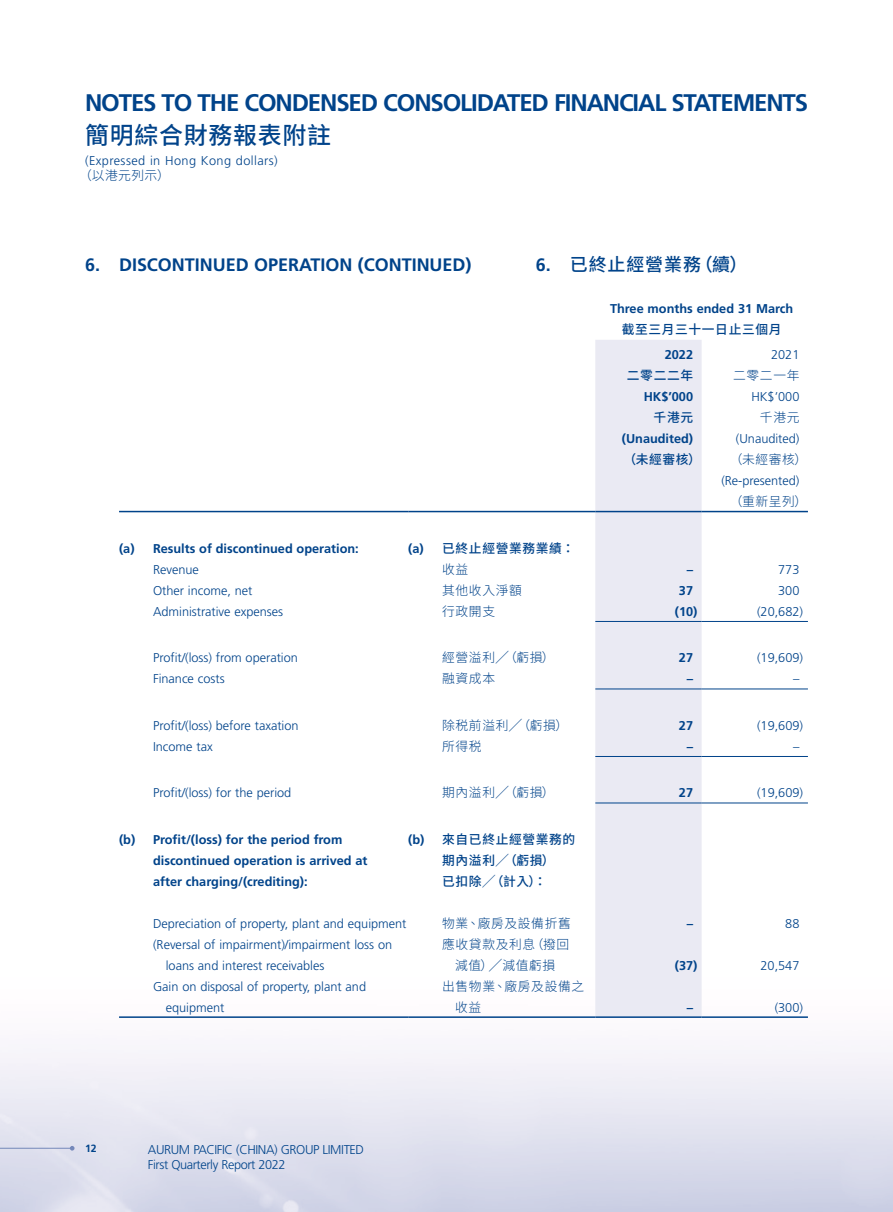
<style>
.page{position:relative;width:893px;height:1212px;background:#fff}
.page>*{position:absolute;margin:0;border:0;box-sizing:border-box;transform-origin:0 0}
.t1{font:700 24px "Frutiger LT Std";letter-spacing:-.045em;color:#00438a}
.t2{font:500 24px "Source Han Sans TC";letter-spacing:.03em;color:#00438a}
.Heading_1{font:700 18px "Frutiger LT Std";color:#00438a}
.C_Heading_1{font:500 18px "Source Han Sans TC";letter-spacing:.05em;color:#00438a}
.Body_Text{font:300 12.75px/21px "Frutiger LT Std";color:#00438a}
.Body_Text-2{font:700 12.75px/21px "Frutiger LT Std";color:#00438a}
.Body_Text-3{font:300 12.75px/21px "Source Han Sans TC";letter-spacing:.05em;color:#00438a;text-align:center}
.Body_Text-4{font:500 12.75px/21px "Source Han Sans TC";letter-spacing:.05em;color:#00438a}
.Body_Text-5{font:300 12.75px/15px "Frutiger LT Std";letter-spacing:-.03em;color:#00438a}
.Body_Text-6{font:300 12.75px "Frutiger LT Std";letter-spacing:.035em;color:#00438a}
.t3{font:700 10.5px "Frutiger LT Std";color:#00438a}
.s1{font-family:"Frutiger LT Std";font-weight:700}
</style>
<div class="page">
<svg style="left:70px;top:1146px;width:5px;height:4px"></svg>
<hr style="left:0;top:1148px;width:73px;height:1px;background:#7488b9">
<div style="left:595px;top:340px;width:107px;height:676px;background:#eaeaf3"></div>
<hr style="left:119px;top:511px;width:289px;height:1px;background:#00438a">
<hr style="left:408px;top:511px;width:187px;height:1px;background:#00438a">
<hr style="left:595px;top:511px;width:107px;height:1px;background:#00438a">
<hr style="left:702px;top:511px;width:106px;height:1px;background:#00438a">
<hr style="left:595px;top:621px;width:107px;height:1px;background:#00438a">
<hr style="left:702px;top:621px;width:106px;height:1px;background:#00438a">
<hr style="left:595px;top:688px;width:107px;height:1px;background:#00438a">
<hr style="left:702px;top:688px;width:106px;height:1px;background:#00438a">
<hr style="left:595px;top:756px;width:107px;height:1px;background:#00438a">
<hr style="left:702px;top:756px;width:106px;height:1px;background:#00438a">
<hr style="left:595px;top:802px;width:107px;height:1px;background:#00438a">
<hr style="left:702px;top:802px;width:106px;height:1px;background:#00438a">
<hr style="left:119px;top:1016px;width:289px;height:2px;background:#00438a">
<hr style="left:408px;top:1016px;width:187px;height:2px;background:#00438a">
<hr style="left:595px;top:1016px;width:107px;height:2px;background:#00438a">
<hr style="left:702px;top:1016px;width:106px;height:2px;background:#00438a">
<h1 class="t1" style="left:85px;top:89px;width:725px">NOTES TO THE CONDENSED CONSOLIDATED FINANCIAL STATEMENTS</h1>
<h1 class="t2" style="left:85px;top:121px;width:248px">簡明綜合財務報表附註</h1>
<p class="Body_Text-6" style="left:85px;top:153px;width:194px">(Expressed in Hong Kong dollars)</p>
<p class="Body_Text-3" style="left:79px;top:165px;width:92px">（以港元列示）</p>
<p class="Heading_1" style="left:85px;top:254px;width:388px">6. DISCONTINUED OPERATION (CONTINUED)</p>
<p class="C_Heading_1" style="left:536px;top:254px;width:213px"><span class="s1">6.</span> 已終止經營業務（續）</p>
<p class="Body_Text-2" style="left:610px;top:298px;width:185px">Three months ended 31 March</p>
<p class="Body_Text-4" style="left:622px;top:319px;width:161px">截至三月三十一日止三個月</p>
<p class="Body_Text-2" style="left:665px;top:344px;width:30px">2022</p>
<p class="Body_Text" style="left:771px;top:344px;width:30px">2021</p>
<p class="Body_Text-4" style="left:627px;top:365px;width:68px">二零二二年</p>
<p class="Body_Text-3" style="left:733px;top:365px;width:68px">二零二一年</p>
<p class="Body_Text-2" style="left:644px;top:386px;width:51px">HK$’000</p>
<p class="Body_Text" style="left:751px;top:386px;width:50px">HK$’000</p>
<p class="Body_Text-4" style="left:654px;top:407px;width:41px">千港元</p>
<p class="Body_Text-3" style="left:760px;top:407px;width:41px">千港元</p>
<p class="Body_Text-2" style="left:622px;top:428px;width:73px">(Unaudited)</p>
<p class="Body_Text" style="left:736px;top:428px;width:65px">(Unaudited)</p>
<p class="Body_Text-4" style="left:624px;top:449px;width:79px">（未經審核）</p>
<p class="Body_Text-3" style="left:730px;top:449px;width:79px">（未經審核）</p>
<p class="Body_Text" style="left:721px;top:470px;width:80px">(Re-presented)</p>
<p class="Body_Text-3" style="left:730px;top:491px;width:79px">（重新呈列）</p>
<p class="Body_Text-2" style="left:119px;top:538px;width:241px">(a) Results of discontinued operation:</p>
<p class="Body_Text-4" style="left:408px;top:538px;width:168px"><span class="s1">(a)</span> 已終止經營業務業績：</p>
<p class="Body_Text" style="left:153px;top:559px;width:47px">Revenue</p>
<p class="Body_Text-3" style="left:442px;top:559px;width:28px">收益</p>
<p class="Body_Text-2" style="left:687px;top:559px;width:8px">–</p>
<p class="Body_Text" style="left:778px;top:559px;width:23px">773</p>
<p class="Body_Text" style="left:153px;top:580px;width:101px">Other income, net</p>
<p class="Body_Text-3" style="left:442px;top:580px;width:81px">其他收入淨額</p>
<p class="Body_Text-2" style="left:679px;top:580px;width:16px">37</p>
<p class="Body_Text" style="left:778px;top:580px;width:23px">300</p>
<p class="Body_Text" style="left:153px;top:601px;width:132px">Administrative expenses</p>
<p class="Body_Text-3" style="left:442px;top:601px;width:54px">行政開支</p>
<p class="Body_Text-2" style="left:675px;top:601px;width:24px">(10)</p>
<p class="Body_Text" style="left:757px;top:601px;width:47px">(20,682)</p>
<p class="Body_Text" style="left:153px;top:647px;width:146px">Profit/(loss) from operation</p>
<p class="Body_Text-3" style="left:442px;top:647px;width:114px">經營溢利╱（虧損）</p>
<p class="Body_Text-2" style="left:679px;top:647px;width:16px">27</p>
<p class="Body_Text" style="left:757px;top:647px;width:47px">(19,609)</p>
<p class="Body_Text" style="left:153px;top:668px;width:73px">Finance costs</p>
<p class="Body_Text-3" style="left:442px;top:668px;width:54px">融資成本</p>
<p class="Body_Text-2" style="left:687px;top:668px;width:8px">–</p>
<p class="Body_Text" style="left:793px;top:668px;width:8px">–</p>
<p class="Body_Text" style="left:153px;top:715px;width:147px">Profit/(loss) before taxation</p>
<p class="Body_Text-3" style="left:442px;top:715px;width:127px">除税前溢利╱（虧損）</p>
<p class="Body_Text-2" style="left:679px;top:715px;width:16px">27</p>
<p class="Body_Text" style="left:757px;top:715px;width:47px">(19,609)</p>
<p class="Body_Text" style="left:153px;top:736px;width:61px">Income tax</p>
<p class="Body_Text-3" style="left:442px;top:736px;width:41px">所得税</p>
<p class="Body_Text-2" style="left:687px;top:736px;width:8px">–</p>
<p class="Body_Text" style="left:793px;top:736px;width:8px">–</p>
<p class="Body_Text" style="left:153px;top:782px;width:140px">Profit/(loss) for the period</p>
<p class="Body_Text-3" style="left:442px;top:782px;width:114px">期內溢利╱（虧損）</p>
<p class="Body_Text-2" style="left:679px;top:782px;width:16px">27</p>
<p class="Body_Text" style="left:757px;top:782px;width:47px">(19,609)</p>
<p class="Body_Text-2" style="left:153px;top:829px;width:216px;text-indent:-34px">(b) Profit/(loss) for the period from discontinued operation is arrived at after charging/(crediting):</p>
<p class="Body_Text-4" style="left:442px;top:829px;width:135px;text-indent:-34px"><span class="s1">(b)</span> 來自已終止經營業務的期內溢利╱（虧損）<br>已扣除╱（計入）：</p>
<p class="Body_Text" style="left:153px;top:913px;width:255px">Depreciation of property, plant and equipment</p>
<p class="Body_Text-3" style="left:442px;top:913px;width:130px">物業、廠房及設備折舊</p>
<p class="Body_Text-2" style="left:687px;top:913px;width:8px">–</p>
<p class="Body_Text" style="left:785px;top:913px;width:16px">88</p>
<p class="Body_Text" style="left:166px;top:934px;width:228px;text-indent:-13px">(Reversal of impairment)/impairment loss on loans and interest receivables</p>
<p class="Body_Text-3" style="left:442px;top:934px;width:128px">應收貸款及利息（撥回減值）╱減值虧損</p>
<p class="Body_Text-2" style="left:675px;top:955px;width:24px">(37)</p>
<p class="Body_Text" style="left:761px;top:955px;width:40px">20,547</p>
<p class="Body_Text" style="left:166px;top:976px;width:202px;text-indent:-13px">Gain on disposal of property, plant and equipment</p>
<p class="Body_Text-3" style="left:455px;top:976px;width:131px;text-align:left;text-indent:-13px">出售物業、廠房及設備之收益</p>
<p class="t3" style="left:85px;top:1142px;width:13px">12</p>
<p class="Body_Text-5" style="left:148px;top:1142px;width:218px">AURUM PACIFIC (CHINA) GROUP LIMITED<br>First Quarterly Report 2022</p>
<p class="Body_Text-2" style="left:687px;top:997px;width:8px">–</p>
<p class="Body_Text" style="left:775px;top:997px;width:30px">(300)</p>
</div>
